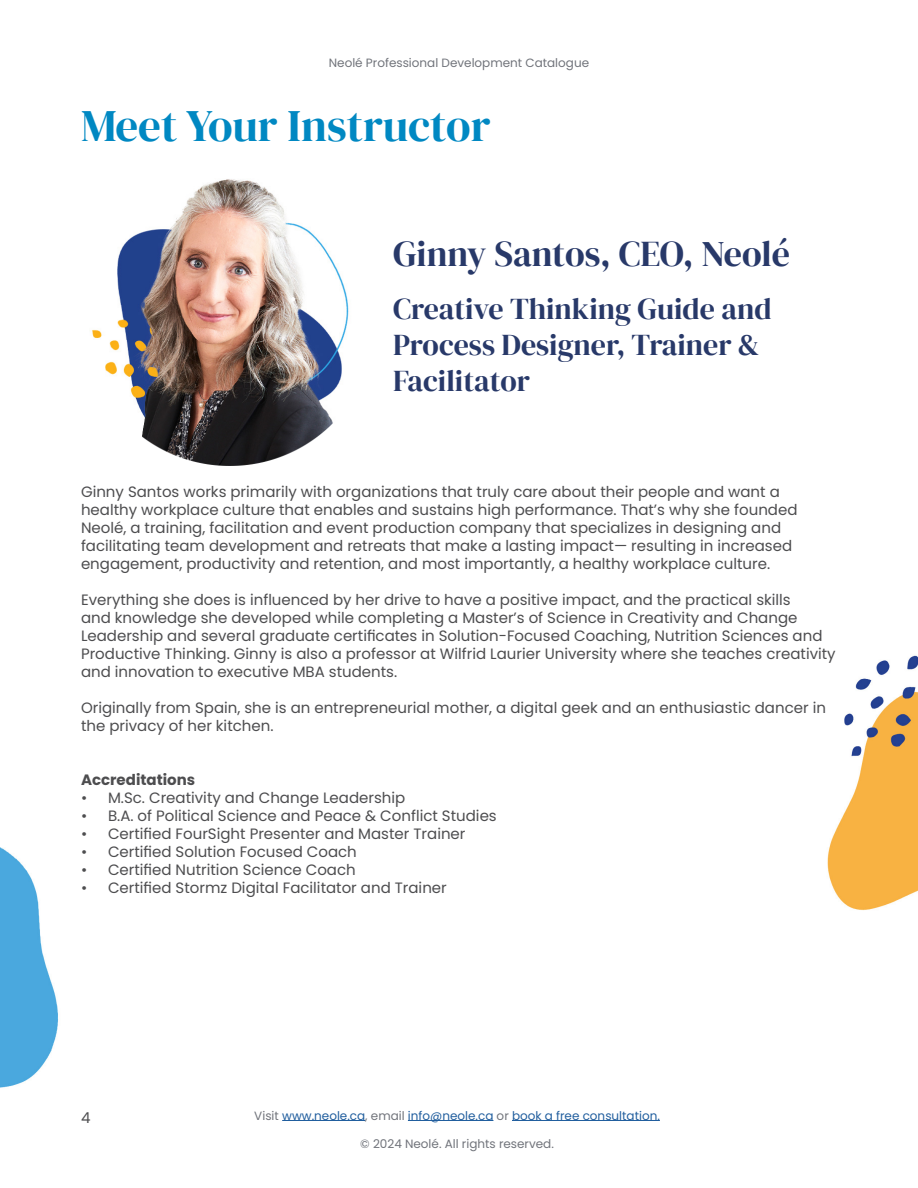
<style>
.page{position:relative;width:918px;height:1188px;background:#fff}
.page>*{position:absolute;margin:0;border:0;box-sizing:border-box;transform-origin:0 0}
.t1{font:45px "DM Serif Display";color:#0088c2}
.t2{font:36px "DM Serif Display";color:#283969}
.t3{font:30px/36px "DM Serif Display";color:#283969}
.t4{font:15px/18px "Poppins";color:#4d4d4f}
.t5{font:700 15px "Poppins";color:#4d4d4f}
.t6{font:12px "Poppins";color:#71747b}
.t7{font:12px "Poppins";color:#215e9e}
.s1{color:#71747b}
</style>
<div class="page">
<hr style="left:282px;top:1120px;width:83px;height:1px;background:#215e9e">
<hr style="left:408px;top:1120px;width:85px;height:1px;background:#215e9e">
<hr style="left:512px;top:1120px;width:148px;height:1px;background:#215e9e">
<img style="left:0;top:655px;width:918px;height:433px">
<img style="left:92px;top:179px;width:257px;height:287px">
<p class="t6" style="left:329px;top:56px;width:262px">Neolé Professional Development Catalogue</p>
<h1 class="t1" style="left:81px;top:100px;width:411px">Meet Your Instructor</h1>
<h2 class="t2" style="left:393px;top:233px;width:399px">Ginny Santos, CEO, Neolé</h2>
<h3 class="t3" style="left:393px;top:291px;width:380px">Creative Thinking Guide and<br>Process Designer, Trainer &amp;<br>Facilitator</h3>
<p class="t4" style="left:81px;top:482px;width:718px">Ginny Santos works primarily with organizations that truly care about their people and want a healthy workplace culture that enables and sustains high performance. That’s why she founded Neolé, a training, facilitation and event production company that specializes in designing and facilitating team development and retreats that make a lasting impact— resulting in increased engagement, productivity and retention, and most importantly, a healthy workplace culture.</p>
<p class="t4" style="left:81px;top:590px;width:756px">Everything she does is influenced by her drive to have a positive impact, and the practical skills<br>and knowledge she developed while completing a Master’s of Science in Creativity and Change Leadership and several graduate certificates in Solution-Focused Coaching, Nutrition Sciences and Productive Thinking. Ginny is also a professor at Wilfrid Laurier University where she teaches creativity and innovation to executive MBA students.</p>
<p class="t4" style="left:81px;top:698px;width:746px">Originally from Spain, she is an entrepreneurial mother, a digital geek and an enthusiastic dancer in the privacy of her kitchen.</p>
<p class="t5" style="left:81px;top:771px;width:116px">Accreditations</p>
<p class="t4" style="left:81px;top:788px;width:326px">• M.Sc. Creativity and Change Leadership</p>
<p class="t4" style="left:81px;top:806px;width:417px">• B.A. of Political Science and Peace &amp; Conflict Studies</p>
<p class="t4" style="left:81px;top:824px;width:386px">• Certified FourSight Presenter and Master Trainer</p>
<p class="t4" style="left:81px;top:842px;width:277px">• Certified Solution Focused Coach</p>
<p class="t4" style="left:81px;top:860px;width:276px">• Certified Nutrition Science Coach</p>
<p class="t4" style="left:81px;top:878px;width:367px">• Certified Stormz Digital Facilitator and Trainer</p>
<p class="t4" style="left:81px;top:1109px;width:11px">4</p>
<p class="t7" style="left:254px;top:1108px;width:407px"><span class="s1">Visit</span> www.neole.ca<span class="s1">, email</span> info@neole.ca <span class="s1">or</span> book a free consultation.</p>
<p class="t6" style="left:360px;top:1137px;width:195px">©️ 2024 Neolé. All rights reserved.</p>
</div>
